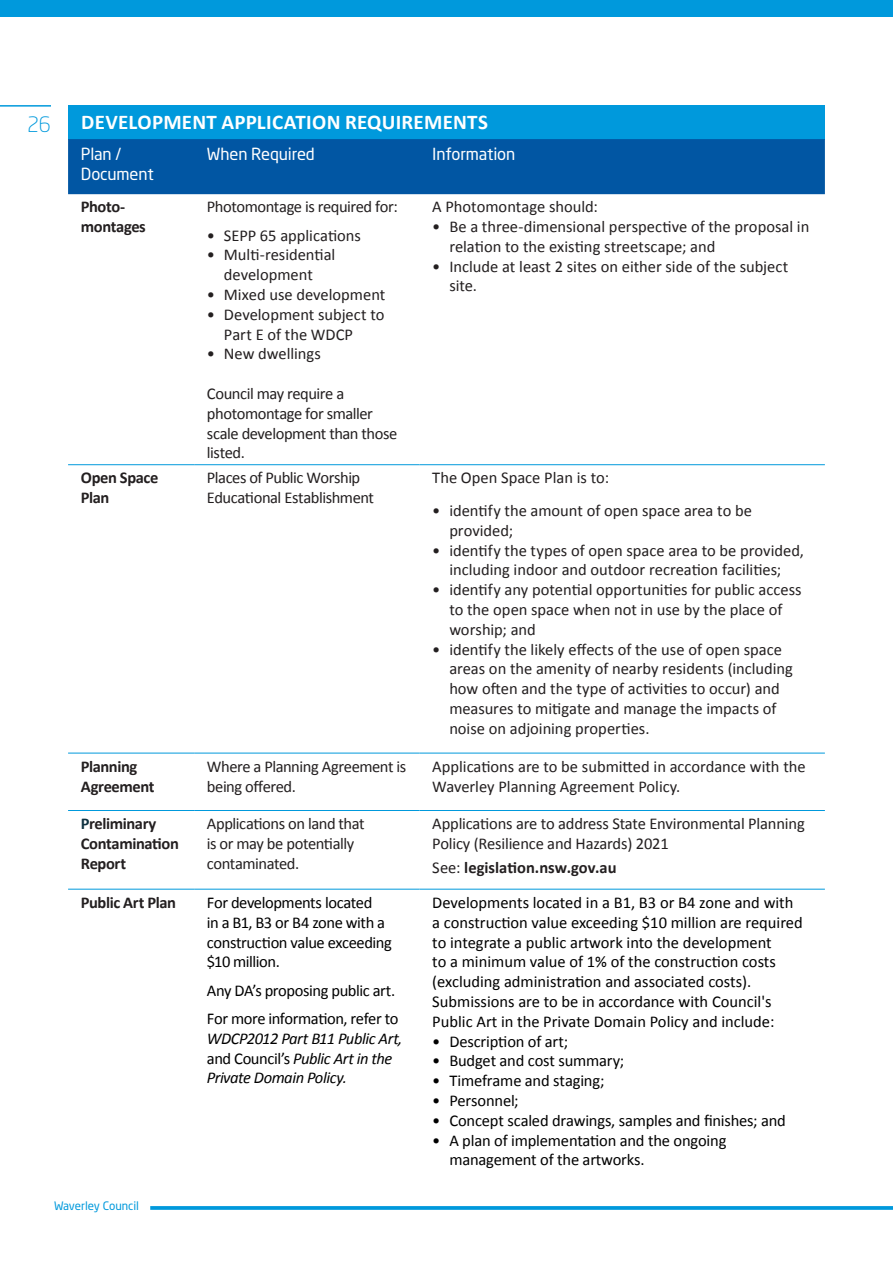
<style>
.page{position:relative;width:893px;height:1263px;background:#fff}
.page>*{position:absolute;margin:0;border:0;box-sizing:border-box;transform-origin:0 0}
.Subhead{font:700 21px "Calibri";letter-spacing:.01em;color:#fff}
.t1{font:300 21px "Neo Sans Std";color:#0099dc}
.Table_bullets{font:16.5px/19.8px "Calibri";color:#231f20}
.body{font:16.5px/19.8px "Calibri";color:#000}
.Subhead-2{font:16.5px/19.8px "Calibri";letter-spacing:-.025em;color:#231f20}
.Table_bullets-2{font:16.5px/19.8px "Calibri";letter-spacing:-.01em;color:#000}
.Subhead-3{font:16.5px/19.8px "Calibri";letter-spacing:-.025em;color:#000}
.body-2{font:16.5px/19.8px "Calibri";color:#231f20}
.Subhead-4{font:italic 16.5px/19.8px "Calibri";letter-spacing:-.025em;color:#000}
.Subhead-5{font:700 16.5px/19.8px "Calibri";letter-spacing:-.025em;color:#231f20}
.Tables_Waverley{font:16.5px/19.8px "Calibri";letter-spacing:-.01em;color:#231f20}
.Subhead-6{font:16.5px/19.8px "Neo Sans Std";letter-spacing:-.01em;color:#fff}
.Table_bullets-3{font:700 16.5px "Calibri";letter-spacing:.005em;color:#231f20}
.t2{font:11.55px "Neo Sans Std";color:#0099dc}
.s1{color:#0e3140}
.s2{font-weight:400}
.s3{font-style:normal}
</style>
<div class="page">
<svg style="left:150px;top:1206px;width:742px;height:4px;background:#0f9fde"></svg>
<div style="left:0;top:0;width:893px;height:16px;background:#0099dc"></div>
<hr style="left:0;top:105px;width:51px;height:2px;background:#0099dc">
<div style="left:68px;top:105px;width:757px;height:34px;background:#0099dc"></div>
<div style="left:68px;top:139px;width:757px;height:55px;background:#0156a3"></div>
<hr style="left:68px;top:464px;width:126px;height:1px;background:#0099dc">
<hr style="left:194px;top:464px;width:226px;height:1px;background:#0099dc">
<hr style="left:420px;top:464px;width:405px;height:1px;background:#0099dc">
<hr style="left:68px;top:753px;width:126px;height:1px;background:#0099dc">
<hr style="left:194px;top:753px;width:226px;height:1px;background:#0099dc">
<hr style="left:420px;top:753px;width:405px;height:1px;background:#0099dc">
<hr style="left:68px;top:810px;width:126px;height:1px;background:#0099dc">
<hr style="left:194px;top:810px;width:226px;height:1px;background:#0099dc">
<hr style="left:420px;top:810px;width:405px;height:1px;background:#0099dc">
<hr style="left:68px;top:889px;width:126px;height:1px;background:#0099dc">
<hr style="left:194px;top:889px;width:226px;height:1px;background:#0099dc">
<hr style="left:420px;top:889px;width:405px;height:1px;background:#0099dc">
<p class="t1" style="left:27px;top:111px;width:25px">26</p>
<p class="Subhead" style="left:81px;top:109px;width:408px">DEVELOPMENT APPLICATION REQUIREMENTS</p>
<p class="Subhead-6" style="left:81px;top:144px;width:74px">Plan /<br>Document</p>
<p class="Subhead-6" style="left:207px;top:144px;width:109px">When Required</p>
<p class="Subhead-6" style="left:432px;top:144px;width:85px">Information</p>
<p class="Subhead-5" style="left:81px;top:197px;width:67px">Photo&shy;montages</p>
<p class="Subhead-2" style="left:207px;top:197px;width:192px">Photomontage is required for:</p>
<p class="Table_bullets" style="left:432px;top:197px;width:167px">A Photomontage should:</p>
<p class="Table_bullets" style="left:449px;top:217px;width:362px;text-indent:-17px">• Be a three-dimensional perspective of the proposal in relation to the existing streetscape; and</p>
<p class="Table_bullets" style="left:449px;top:256px;width:340px;text-indent:-17px">• Include at least 2 sites on either side of the subject site.</p>
<p class="Table_bullets" style="left:207px;top:225px;width:156px">• SEPP 65 applications</p>
<p class="Table_bullets" style="left:207px;top:245px;width:130px;text-align:center">• Multi-residential development</p>
<p class="Table_bullets" style="left:207px;top:285px;width:180px">• Mixed use development</p>
<p class="Table_bullets" style="left:224px;top:304px;width:162px;text-indent:-17px">• Development subject to<br>Part E of the WDCP</p>
<p class="Table_bullets" style="left:207px;top:344px;width:115px">• New dwellings</p>
<p class="Subhead-2" style="left:207px;top:384px;width:192px">Council may require a photomontage for smaller scale development than those listed.</p>
<p class="Subhead-5" style="left:81px;top:468px;width:79px">Open Space<br>Plan</p>
<p class="Subhead-2" style="left:207px;top:468px;width:169px">Places of Public Worship<br>Educational Establishment</p>
<p class="body-2" style="left:432px;top:468px;width:178px">The Open Space Plan is to:</p>
<p class="Table_bullets" style="left:449px;top:501px;width:304px;text-indent:-17px">• identify the amount of open space area to be provided;</p>
<p class="Table_bullets" style="left:432px;top:540px;width:373px;text-align:center">• identify the types of open space area to be provided, including indoor and outdoor recreation facilities;</p>
<p class="Table_bullets" style="left:449px;top:580px;width:354px;text-indent:-17px">• identify any potential opportunities for public access to the open space when not in use by the place of worship; and</p>
<p class="Table_bullets" style="left:449px;top:639px;width:345px;text-indent:-17px">• identify the likely effects of the use of open space areas on the amenity of nearby residents (including how often and the type of activities to occur) and measures to mitigate and manage the impacts of noise on adjoining properties.</p>
<p class="Subhead-5" style="left:81px;top:756px;width:75px">Planning<br>Agreement</p>
<p class="Subhead-2" style="left:207px;top:756px;width:201px">Where a Planning Agreement is being offered.</p>
<p class="body-2" style="left:432px;top:756px;width:375px">Applications are to be submitted in accordance with the<br>Waverley Planning Agreement Policy.</p>
<p class="Subhead-5" style="left:81px;top:814px;width:100px"><span class="s1">P</span>reliminary<br>Contamination<br>Report</p>
<p class="Subhead-2" style="left:207px;top:814px;width:159px">Applications on land that is or may be potentially contaminated.</p>
<p class="Tables_Waverley" style="left:432px;top:814px;width:374px">Applications are to address State Environmental Planning<br>Policy (Resilience and Hazards) 2021</p>
<p class="Table_bullets-3" style="left:432px;top:857px;width:186px"><span class="s2">See:</span> legislation.nsw.gov.au</p>
<p class="Subhead-5" style="left:81px;top:892px;width:97px">Public Art Plan</p>
<p class="Subhead-3" style="left:207px;top:892px;width:186px">For developments located<br>in a B1, B3 or B4 zone with a construction value exceeding $10 million.</p>
<p class="Subhead-3" style="left:207px;top:980px;width:190px">Any DA’s proposing public art.</p>
<p class="Subhead-4" style="left:207px;top:1008px;width:197px"><span class="s3">For more information, refer to<br></span>WDCP2012 Part B11 Public Art, <span class="s3">and Council’s</span> Public Art in the<br>Private Domain Policy.</p>
<p class="t2" style="left:54px;top:1198px;width:87px">Waverley Council</p>
<p class="body" style="left:432px;top:892px;width:372px">Developments located in a B1, B3 or B4 zone and with a construction value exceeding $10 million are required to integrate a public artwork into the development<br>to a minimum value of 1% of the construction costs (excluding administration and associated costs).<br>Submissions are to be in accordance with Council's Public Art in the Private Domain Policy and include:</p>
<p class="Table_bullets-2" style="left:432px;top:1031px;width:137px">• Description of art;</p>
<p class="Table_bullets-2" style="left:432px;top:1051px;width:194px">• Budget and cost summary;</p>
<p class="Table_bullets-2" style="left:432px;top:1071px;width:174px">• Timeframe and staging;</p>
<p class="Table_bullets-2" style="left:432px;top:1090px;width:88px">• Personnel;</p>
<p class="Table_bullets-2" style="left:432px;top:1110px;width:355px">• Concept scaled drawings, samples and finishes; and</p>
<p class="Table_bullets-2" style="left:449px;top:1130px;width:279px;text-indent:-17px">• A plan of implementation and the ongoing management of the artworks.</p>
</div>
